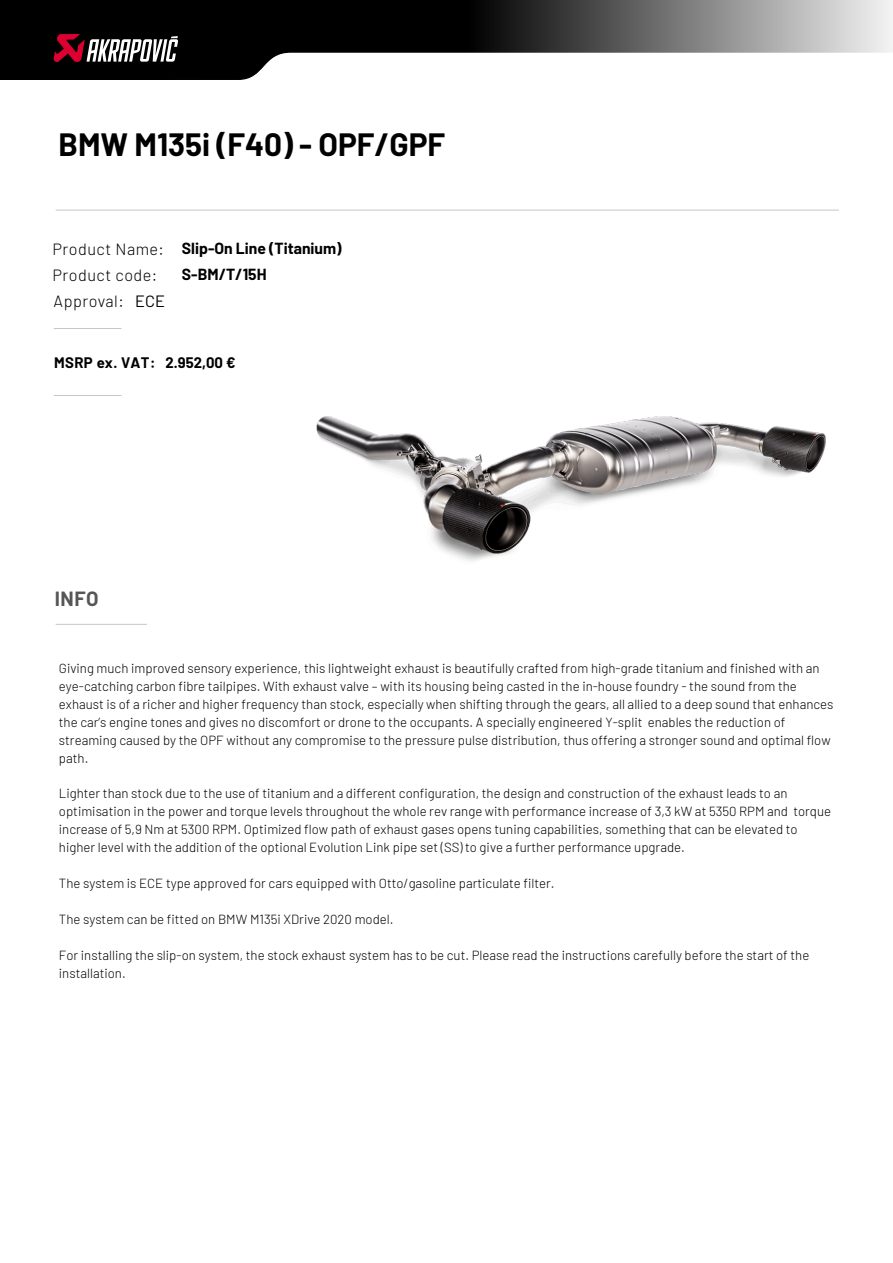
<style>
.page{position:relative;width:893px;height:1263px;background:#fff}
.page>*{position:absolute;margin:0;border:0;box-sizing:border-box;transform-origin:0 0}
.t1{font:700 31.5px "Barlow";color:#000}
.t2{font:700 20.1px "Barlow";color:#565656}
.t3{font:16.35px "Barlow";color:#000}
.t4{font:300 16.2px "Barlow";letter-spacing:.03em;color:#000}
.t5{font:700 15.75px/26.4px "Barlow";color:#000}
.t6{font:700 14.85px "Barlow";letter-spacing:.03em;color:#000}
.t7{font:700 14.85px "Barlow";color:#000}
.t8{font:300 13.2px/18px "Barlow";color:#000}
</style>
<div class="page">
<img style="left:316px;top:416px;width:510px;height:146px">
<svg style="left:0;top:0;width:893px;height:80px"></svg>
<svg style="left:53px;top:34px;width:125px;height:29px"></svg>
<hr style="left:54px;top:328px;width:67px;height:1px;background:#c3c6c7">
<hr style="left:54px;top:395px;width:67px;height:1px;background:#c3c6c7">
<hr style="left:56px;top:624px;width:91px;height:1px;background:#c3c6c7">
<hr style="left:56px;top:210px;width:783px;height:1px;background:#c3c6c7">
<h1 class="t1" style="left:58px;top:125px;width:388px">BMW M135i (F40) - OPF/GPF</h1>
<p class="t4" style="left:53px;top:237px;width:113px">Product Name:</p>
<p class="t4" style="left:53px;top:263px;width:106px">Product code:</p>
<p class="t4" style="left:54px;top:290px;width:72px">Approval:</p>
<p class="t3" style="left:135px;top:291px;width:31px">ECE</p>
<p class="t5" style="left:182px;top:234px;width:161px">Slip-On Line (Titanium)<br>S-BM/T/15H</p>
<p class="t6" style="left:54px;top:352px;width:103px">MSRP ex. VAT:</p>
<p class="t7" style="left:165px;top:353px;width:71px">2.952,00 €</p>
<h2 class="t2" style="left:55px;top:584px;width:45px">INFO</h2>
<p class="t8" style="left:59px;top:658px;width:776px">Giving much improved sensory experience, this lightweight exhaust is beautifully crafted from high-grade titanium and finished with an eye-catching carbon fibre tailpipes. With exhaust valve – with its housing being casted in the in-house foundry - the sound from the exhaust is of a richer and higher frequency than stock, especially when shifting through the gears, all allied to a deep sound that enhances the car’s engine tones and gives no discomfort or drone to the occupants. A specially engineered Y-split enables the reduction of streaming caused by the OPF without any compromise to the pressure pulse distribution, thus offering a stronger sound and optimal flow path.</p>
<p class="t8" style="left:59px;top:784px;width:774px">Lighter than stock due to the use of titanium and a different configuration, the design and construction of the exhaust leads to an optimisation in the power and torque levels throughout the whole rev range with performance increase of 3,3 kW at 5350 RPM and torque increase of 5,9 Nm at 5300 RPM. Optimized flow path of exhaust gases opens tuning capabilities, something that can be elevated to higher level with the addition of the optional Evolution Link pipe set (SS) to give a further performance upgrade.</p>
<p class="t8" style="left:59px;top:874px;width:497px">The system is ECE type approved for cars equipped with Otto/gasoline particulate filter.</p>
<p class="t8" style="left:59px;top:910px;width:336px">The system can be fitted on BMW M135i XDrive 2020 model.</p>
<p class="t8" style="left:59px;top:946px;width:752px">For installing the slip-on system, the stock exhaust system has to be cut. Please read the instructions carefully before the start of the installation.</p>
</div>
